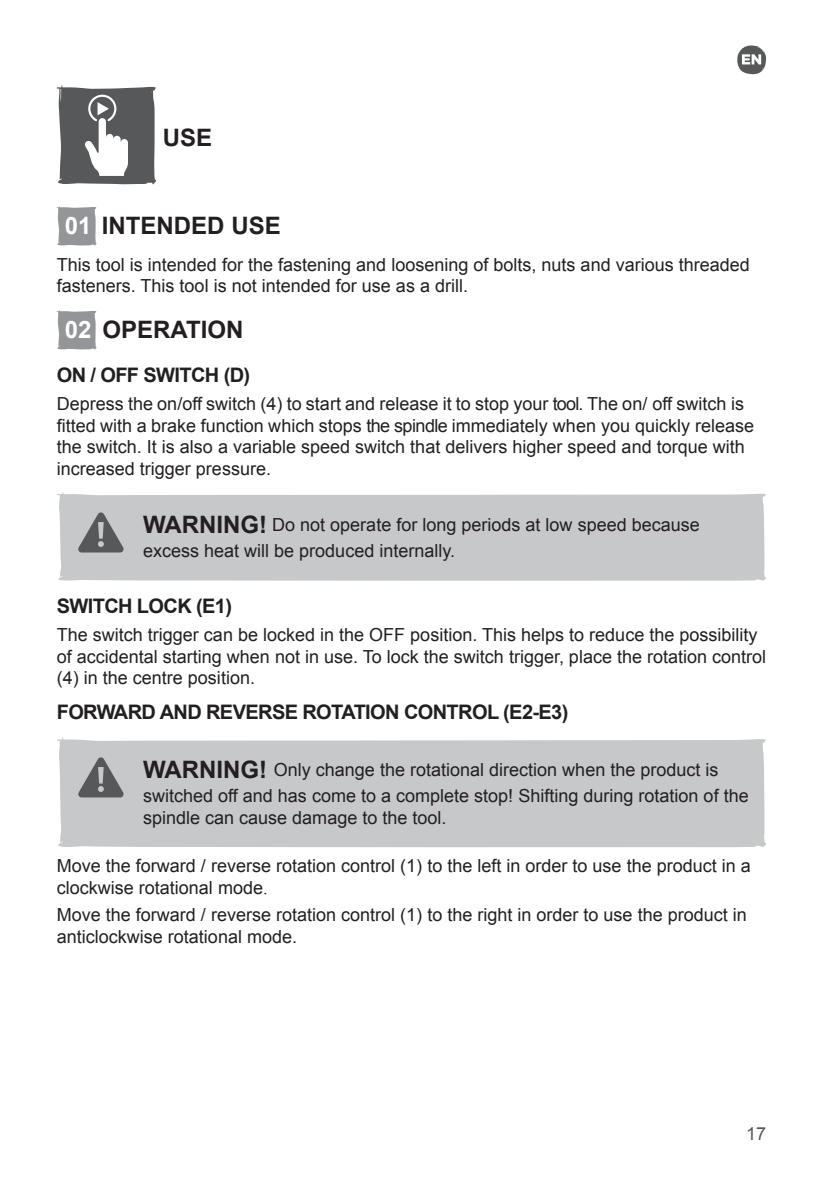
<style>
.page{position:relative;width:823px;height:1191px;background:#fff}
.page>*{position:absolute;margin:0;border:0;box-sizing:border-box;transform-origin:0 0}
.t1{font:700 24px "Arial";color:#231f20}
.t2{font:700 20px "Arial";letter-spacing:-.03em;color:#221f1f}
.t3{font:18px/21.6px "Arial";color:#231f20}
.t4{font:18px "Arial";color:#57585a}
.s1{color:#fff}
.s2{font-weight:700;font-size:24px}
.s3{font-family:"Times New Roman"}
</style>
<div class="page">
<svg style="left:737px;top:45px;width:28px;height:29px"></svg>
<svg style="left:56px;top:85px;width:100px;height:100px"></svg>
<svg style="left:57px;top:206px;width:40px;height:40px"></svg>
<svg style="left:57px;top:310px;width:40px;height:40px"></svg>
<div style="left:57px;top:492px;width:709px;height:89px;background:#c7c8ca"></div>
<svg style="left:77px;top:512px;width:47px;height:40px"></svg>
<div style="left:57px;top:737px;width:709px;height:111px;background:#c7c8ca"></div>
<svg style="left:77px;top:757px;width:47px;height:40px"></svg>
<h1 class="t1" style="left:163px;top:122px;width:51px">USE</h1>
<h1 class="t1" style="left:65px;top:210px;width:217px"><span class="s1">01</span> INTENDED USE</h1>
<p class="t3" style="left:57px;top:254px;width:694px">This tool is intended for the fastening and loosening of bolts, nuts and various threaded fasteners. This tool is not intended for use as a drill.</p>
<h1 class="t1" style="left:65px;top:314px;width:180px"><span class="s1">02</span> OPERATION</h1>
<p class="t2" style="left:57px;top:362px;width:195px">ON / OFF SWITCH (D)</p>
<p class="t3" style="left:57px;top:393px;width:698px">Depress the on/off switch (4) to start and release it to stop your tool. The on/ off switch is fitted with a brake function which stops the spindle immediately when you quickly release the switch. It is also a variable speed switch that delivers higher speed and torque with increased trigger pressure.</p>
<p class="t3" style="left:143px;top:512px;width:558px;line-height:25.8px"><span class="s2">WARNING!</span> Do not operate for long periods at low speed because excess heat will be produced internally.</p>
<p class="t2" style="left:57px;top:593px;width:177px">SWITCH LOCK (E1)</p>
<p class="t3" style="left:57px;top:624px;width:710px">The switch trigger can be locked in the OFF position. This helps to reduce the possibility of accidental starting when not in use. To lock the switch trigger, place the rotation control (4) in the centre position.</p>
<p class="t2" style="left:57px;top:699px;width:513px">FORWARD AND REVERSE ROTATION CONTROL (E2-E3)</p>
<p class="t3" style="left:143px;top:757px;width:607px;line-height:25.8px"><span class="s2">WARNING!</span> Only change the rotational direction when the product is switched off and has come to a complete stop! Shifting during rotation of the</p>
<p class="t3" style="left:143px;top:806px;width:305px">spindle can cause damage to the tool.</p>
<p class="t3" style="left:57px;top:855px;width:695px">Move the forward / reverse rotation control (1) to the left in order to use the product in a clockwise rotational mode<span class="s3">.</span></p>
<p class="t3" style="left:57px;top:904px;width:691px">Move the forward / reverse rotation control (1) to the right in order to use the product in anticlockwise rotational mode.</p>
<p class="t4" style="left:745px;top:1122px;width:22px">17</p>
</div>
